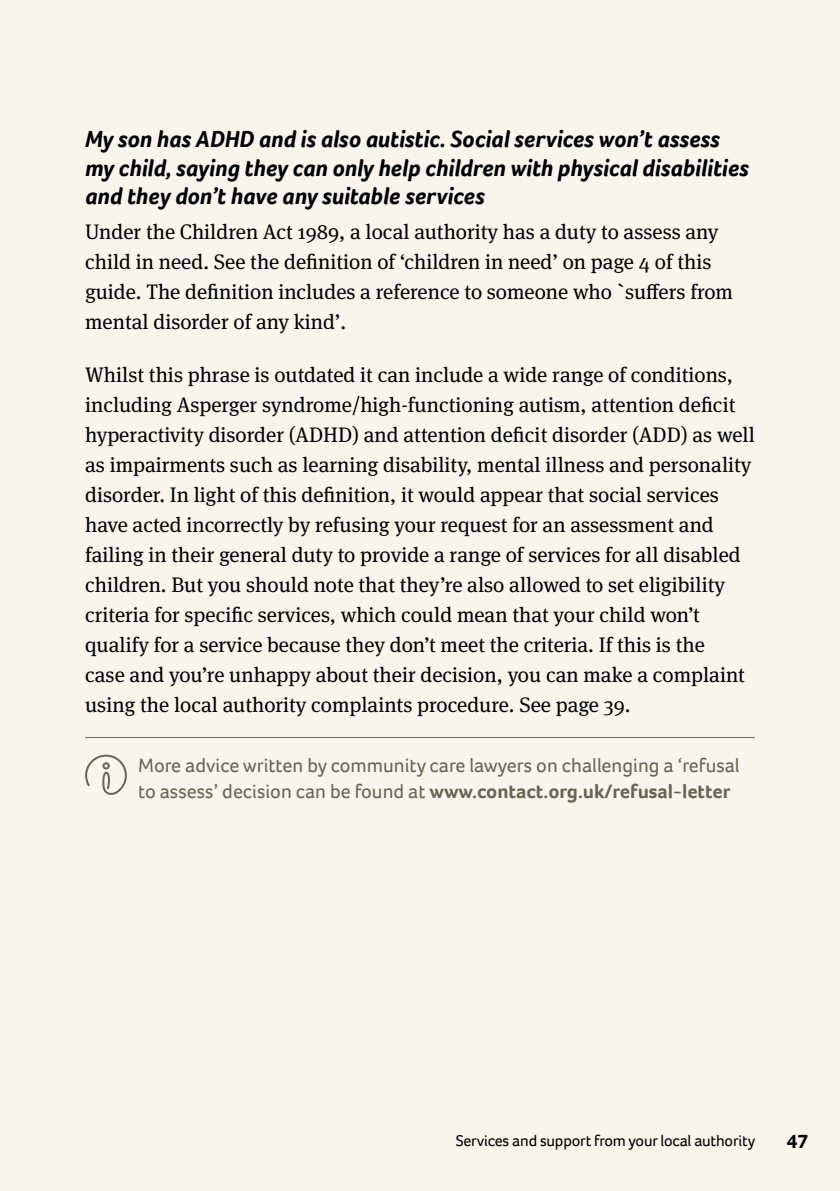
<style>
.page{position:relative;width:840px;height:1191px;background:#fff}
.page>*{position:absolute;margin:0;border:0;box-sizing:border-box;transform-origin:0 0}
.t1{font:italic 700 24px/28px "Foco";color:#000}
.t2{font:21px/30px "Meta Serif OT";color:#000}
.t3{font:20px/26px "Foco";color:#646751}
.t4{font:700 20px "Foco";color:#000}
.t5{font:16px "Foco";letter-spacing:-.01em;color:#000}
.s1{font-weight:700}
</style>
<div class="page">
<div style="left:0;top:0;width:839px;height:1191px;background:#f8f5ed"></div>
<hr style="left:85px;top:737px;width:669px;height:1px;background:#646751">
<svg style="left:85px;top:754px;width:42px;height:41px"></svg>
<p class="t1" style="left:85px;top:125px;width:665px">My son has ADHD and is also autistic. Social services won’t assess my child, saying they can only help children with physical disabilities and they don’t have any suitable services</p>
<p class="t2" style="left:85px;top:217px;width:649px">Under the Children Act 1989, a local authority has a duty to assess any child in need. See the definition of ‘children in need’ on page 4 of this guide. The definition includes a reference to someone who `suffers from mental disorder of any kind’.</p>
<p class="t2" style="left:85px;top:359px;width:671px">Whilst this phrase is outdated it can include a wide range of conditions, including Asperger syndrome/high-functioning autism, attention deficit hyperactivity disorder (ADHD) and attention deficit disorder (ADD) as well as impairments such as learning disability, mental illness and personality disorder. In light of this definition, it would appear that social services have acted incorrectly by refusing your request for an assessment and failing in their general duty to provide a range of services for all disabled children. But you should note that they’re also allowed to set eligibility criteria for specific services, which could mean that your child won’t qualify for a service because they don’t meet the criteria. If this is the<br>case and you’re unhappy about their decision, you can make a complaint using the local authority complaints procedure. See page 39.</p>
<p class="t3" style="left:138px;top:752px;width:602px">More advice written by community care lawyers on challenging a ‘refusal to assess’ decision can be found at <span class="s1">www.contact.org.uk/refusal-letter</span></p>
<p class="t5" style="left:455px;top:1129px;width:301px">Services and support from your local authority</p>
<p class="t4" style="left:786px;top:1128px;width:23px">47</p>
</div>
